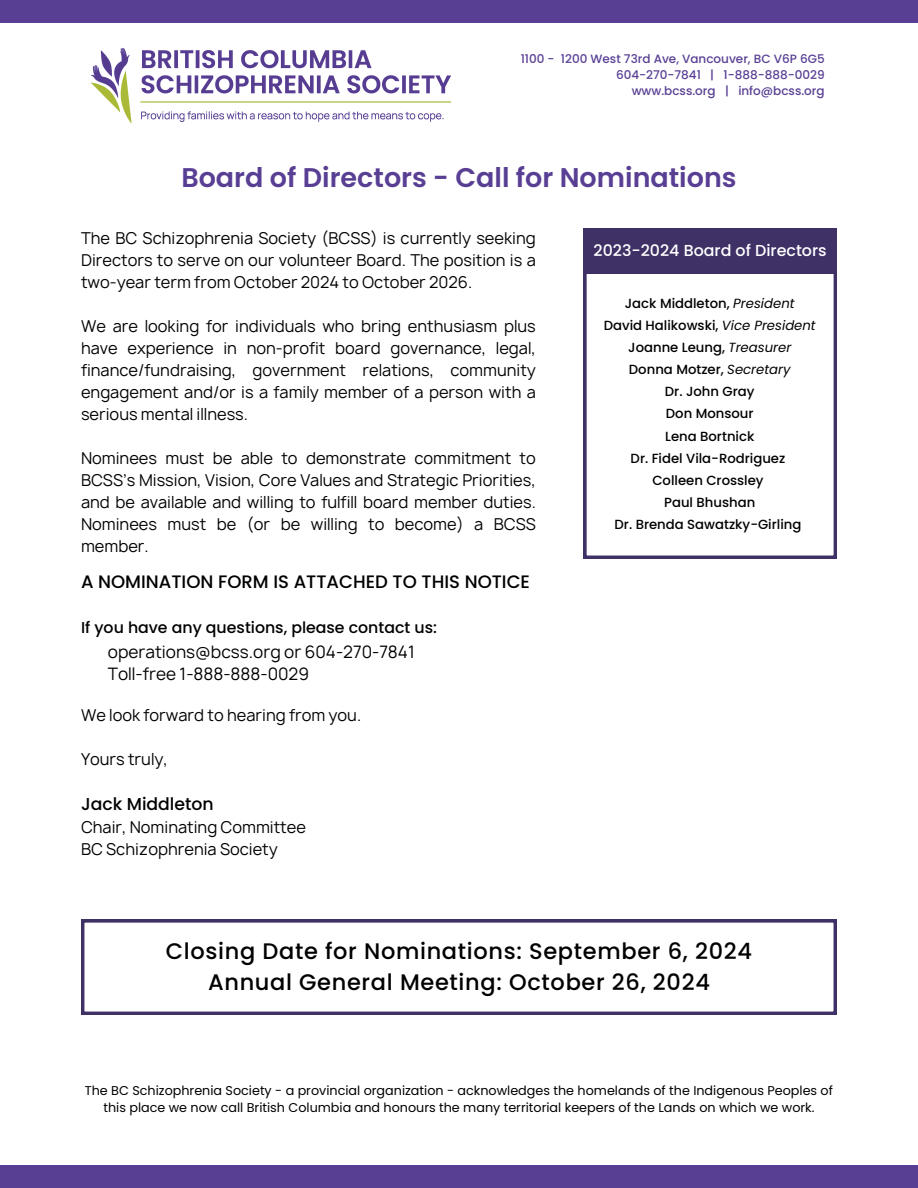
<style>
.page{position:relative;width:918px;height:1188px;background:#fff}
.page>*{position:absolute;margin:0;border:0;box-sizing:border-box;transform-origin:0 0}
.t1{font:600 27px "Poppins";color:#593f94}
.t2{font:500 22.5px/30.3px "Poppins";letter-spacing:.03em;color:#000;text-align:center}
.t3{font:500 18px "Poppins";color:#000}
.t4{font:500 17.25px "Poppins";color:#000}
.t5{font:16.5px/22.5px "Manrope";color:#000}
.t6{font:500 15.9px "Poppins";color:#fff}
.t7{font:15.75px/22px "Manrope";color:#000;text-align:justify}
.t8{font:500 15.75px "Poppins";color:#000}
.t9{font:500 13.2px "Poppins";color:#000}
.t10{font:12.75px/17px "Poppins";color:#000;text-align:center}
.t11{font:500 12px "Poppins";color:#593f94}
.s1{font-weight:400;font-style:italic}
</style>
<div class="page">
<div style="left:0;top:1165px;width:918px;height:23px;background:#593f94"></div>
<div style="left:0;top:0;width:918px;height:22px;background:#593f94"></div>
<img style="left:92px;top:47px;width:359px;height:77px">
<svg style="left:583px;top:273px;width:254px;height:286px"></svg>
<div style="left:583px;top:229px;width:254px;height:44px;background:#3f3066"></div>
<svg style="left:81px;top:919px;width:756px;height:96px"></svg>
<p class="t11" style="left:521px;top:50px;width:305px">1100 - 1200 West 73rd Ave, Vancouver, BC V6P 6G5</p>
<p class="t11" style="left:616px;top:66px;width:210px">604-270-7841 | 1-888-888-0029</p>
<p class="t11" style="left:632px;top:82px;width:195px">www.bcss.org | info@bcss.org</p>
<h1 class="t1" style="left:181px;top:159px;width:557px">Board of Directors - Call for Nominations</h1>
<h6 class="t7" style="left:81px;top:227px;width:456px">The BC Schizophrenia Society (BCSS) is currently seeking Directors to serve on our volunteer Board. The position is a two-year term from October 2024 to October 2026.</h6>
<h6 class="t7" style="left:81px;top:315px;width:456px">We are looking for individuals who bring enthusiasm plus have experience in non-profit board governance, legal, finance/fundraising, government relations, community engagement and/or is a family member of a person with a serious mental illness.</h6>
<h6 class="t7" style="left:81px;top:447px;width:456px">Nominees must be able to demonstrate commitment to BCSS’s Mission, Vision, Core Values and Strategic Priorities, and be available and willing to fulfill board member duties.<br>Nominees must be (or be willing to become) a BCSS member.</h6>
<h3 class="t3" style="left:81px;top:569px;width:451px">A NOMINATION FORM IS ATTACHED TO THIS NOTICE</h3>
<h5 class="t8" style="left:81px;top:616px;width:357px">If you have any questions, please contact us:</h5>
<h2 class="t5" style="left:108px;top:640px;width:308px">operations@bcss.org or 604-270-7841<br>Toll-free 1-888-888-0029</h2>
<h6 class="t7" style="left:81px;top:704px;width:282px">We look forward to hearing from you.</h6>
<h6 class="t7" style="left:81px;top:748px;width:88px">Yours truly,</h6>
<h6 class="t4" style="left:81px;top:792px;width:134px">Jack Middleton</h6>
<h6 class="t7" style="left:81px;top:816px;width:227px">Chair, Nominating Committee<br>BC Schizophrenia Society</h6>
<h4 class="t6" style="left:594px;top:239px;width:235px">2023-2024 Board of Directors</h4>
<h5 class="t9" style="left:625px;top:294px;width:171px">Jack Middleton, <span class="s1">President</span></h5>
<p class="t9" style="left:604px;top:316px;width:214px">David Halikowski, <span class="s1">Vice President</span></p>
<p class="t9" style="left:628px;top:338px;width:165px">Joanne Leung, <span class="s1">Treasurer</span></p>
<p class="t9" style="left:629px;top:360px;width:163px">Donna Motzer, <span class="s1">Secretary</span></p>
<p class="t9" style="left:665px;top:383px;width:91px">Dr. John Gray</p>
<p class="t9" style="left:666px;top:405px;width:89px">Don Monsour</p>
<p class="t9" style="left:665px;top:427px;width:91px">Lena Bortnick</p>
<p class="t9" style="left:631px;top:449px;width:156px">Dr. Fidel Vila-Rodriguez</p>
<p class="t9" style="left:652px;top:471px;width:113px">Colleen Crossley</p>
<p class="t9" style="left:664px;top:493px;width:93px">Paul Bhushan</p>
<p class="t9" style="left:615px;top:515px;width:188px">Dr. Brenda Sawatzky-Girling</p>
<p class="t2" style="left:166px;top:936px;width:588px">Closing Date for Nominations: September 6, 2024<br>Annual General Meeting: October 26, 2024</p>
<p class="t10" style="left:85px;top:1083px;width:750px">The BC Schizophrenia Society - a provincial organization - acknowledges the homelands of the Indigenous Peoples of this place we now call British Columbia and honours the many territorial keepers of the Lands on which we work.</p>
</div>
